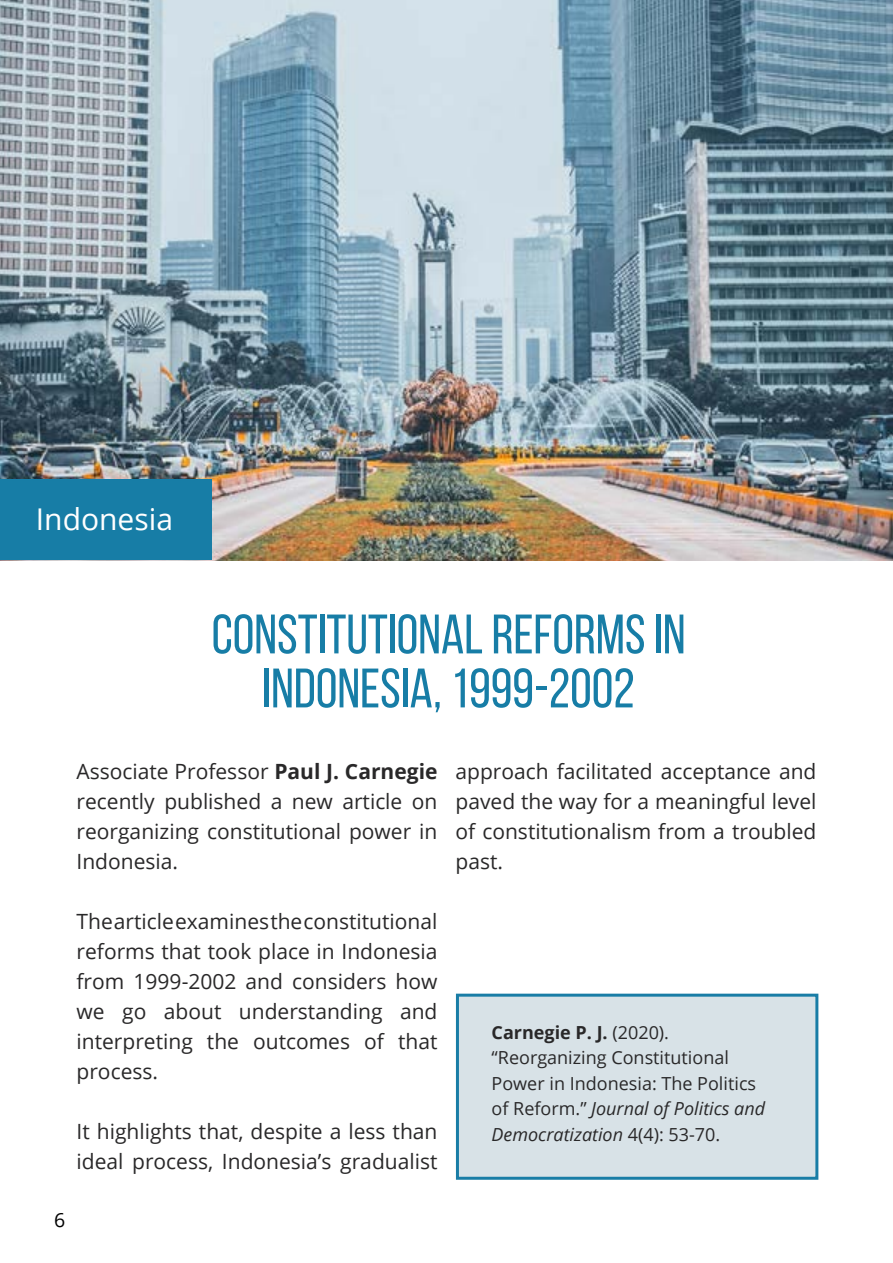
<style>
.page{position:relative;width:893px;height:1263px;background:#fff}
.page>*{position:absolute;margin:0;border:0;box-sizing:border-box;transform-origin:0 0}
.t1{font:55.5px/54px "Bebas Neue";color:#177da6;text-align:center}
.t2{font:30px "Open Sans";color:#fff}
.t3{font:21px/30px "Open Sans";color:#292829;text-align:justify}
.t4{font:19.5px "Open Sans";color:#000}
.t5{font:18px/25.5px "Open Sans";color:#292829}
.s1{font-weight:700}
.s2{font-style:italic}
</style>
<div class="page">
<div style="left:456px;top:994px;width:362px;height:186px;background:#d8e2e7;border:3px solid #197da6"></div>
<img style="left:0;top:0;width:893px;height:560px">
<div style="left:1px;top:480px;width:211px;height:80px;background:#177da6"></div>
<h2 class="t2" style="left:36px;top:499px;width:139px">Indonesia</h2>
<h1 class="t1" style="left:212px;top:607px;width:475px">CONSTITUTIONAL REFORMS IN<br>INDONESIA, 1999-2002</h1>
<p class="t3" style="left:77px;top:756px;width:362px">Associate Professor <span class="s1">Paul J. Carnegie </span>recently published a new article on reorganizing constitutional power in Indonesia.</p>
<p class="t3" style="left:77px;top:906px;width:362px">The article examines the constitutional reforms that took place in Indonesia from 1999-2002 and considers how we go about understanding and interpreting the outcomes of that process.</p>
<p class="t3" style="left:77px;top:1116px;width:362px">It highlights that, despite a less than ideal process, Indonesia’s gradualist</p>
<p class="t4" style="left:54px;top:1206px;width:13px">6</p>
<p class="t3" style="left:455px;top:756px;width:362px">approach facilitated acceptance and paved the way for a meaningful level of constitutionalism from a troubled past.</p>
<p class="t5" style="left:492px;top:1019px;width:275px"><span class="s1">Carnegie P. J.</span> (2020). “Reorganizing Constitutional<br>Power in Indonesia: The Politics of Reform.” <span class="s2">Journal of Politics and<br>Democratization</span> 4(4): 53-70.</p>
</div>
